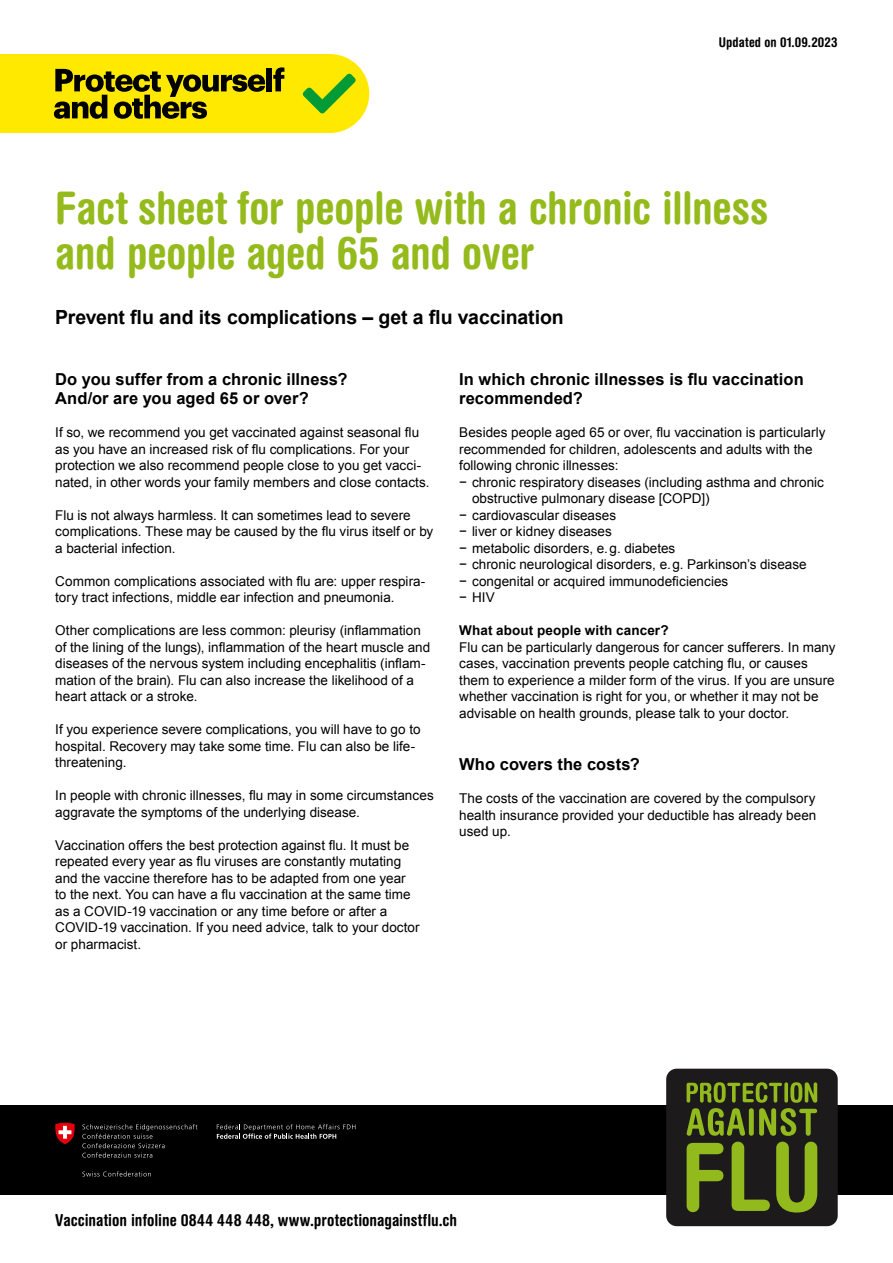
<style>
.page{position:relative;width:893px;height:1263px;background:#fff}
.page>*{position:absolute;margin:0;border:0;box-sizing:border-box;transform-origin:0 0}
.t1{font:700 condensed 45px/45px "Helvetica Rounded";letter-spacing:-.01em;color:#94ba1c}
.t2{font:700 19.5px "Arial";letter-spacing:-.005em;color:#000}
.t3{font:700 16.5px/19.5px "Arial";letter-spacing:.005em;color:#000}
.t4{font:700 condensed 16.5px "Helvetica Rounded";color:#000}
.t5{font:13.5px/16.5px "Arial";color:#000}
.t6{font:700 13.5px "Arial";letter-spacing:.01em;color:#000}
.t7{font:700 condensed 13.5px "Helvetica Rounded";letter-spacing:.01em;color:#000}
</style>
<div class="page">
<div style="left:0;top:1106px;width:893px;height:89px;background:#000"></div>
<svg style="left:217px;top:1124px;width:138px;height:15px"></svg>
<svg style="left:82px;top:1124px;width:116px;height:34px"></svg>
<svg style="left:82px;top:1171px;width:69px;height:5px"></svg>
<svg style="left:55px;top:1123px;width:20px;height:21px"></svg>
<svg style="left:0;top:54px;width:369px;height:79px;background:#d1c307"></svg>
<div style="left:666px;top:1069px;width:172px;height:157px;background:#1c1a1b;border-radius:11px"></div>
<svg style="left:687px;top:1143px;width:36px;height:69px"></svg>
<svg style="left:732px;top:1142px;width:38px;height:69px"></svg>
<svg style="left:776px;top:1142px;width:41px;height:70px"></svg>
<svg style="left:687px;top:1082px;width:130px;height:54px"></svg>
<p class="t7" style="left:719px;top:34px;width:120px">Updated on 01.09.2023</p>
<h1 class="t1" style="left:55px;top:185px;width:715px">Fact sheet for people with a chronic illness and people aged 65 and over</h1>
<h2 class="t2" style="left:55px;top:304px;width:510px">Prevent flu and its complications – get a flu vaccination</h2>
<p class="t3" style="left:55px;top:370px;width:294px">Do you suffer from a chronic illness?<br>And/or are you aged 65 or over?</p>
<p class="t5" style="left:55px;top:424px;width:376px">If so, we recommend you get vaccinated against seasonal flu as you have an increased risk of flu complications. For your protection we also recommend people close to you get vacci&shy;nated, in other words your family members and close contacts.</p>
<p class="t5" style="left:55px;top:507px;width:380px">Flu is not always harmless. It can sometimes lead to severe complications. These may be caused by the flu virus itself or by a bacterial infection.</p>
<p class="t5" style="left:55px;top:573px;width:372px">Common complications associated with flu are: upper respira&shy;tory tract infections, middle ear infection and pneumonia.</p>
<p class="t5" style="left:55px;top:622px;width:376px">Other complications are less common: pleurisy (inflammation of the lining of the lungs), inflammation of the heart muscle and diseases of the nervous system including encephalitis (inflam&shy;mation of the brain). Flu can also increase the likelihood of a heart attack or a stroke.</p>
<p class="t5" style="left:55px;top:721px;width:367px">If you experience severe complications, you will have to go to hospital. Recovery may take some time. Flu can also be life&shy;threatening.</p>
<p class="t5" style="left:55px;top:787px;width:380px">In people with chronic illnesses, flu may in some circumstances aggravate the symptoms of the underlying disease.</p>
<p class="t5" style="left:55px;top:837px;width:366px">Vaccination offers the best protection against flu. It must be repeated every year as flu viruses are constantly mutating and the vaccine therefore has to be adapted from one year to the next. You can have a flu vaccination at the same time as a COVID-19 vaccination or any time before or after a COVID-19 vaccination. If you need advice, talk to your doctor or pharmacist.</p>
<p class="t3" style="left:459px;top:370px;width:346px">In which chronic illnesses is flu vaccination recommended?</p>
<p class="t5" style="left:459px;top:424px;width:368px">Besides people aged 65 or over, flu vaccination is particularly</p>
<p class="t5" style="left:459px;top:441px;width:355px">recommended for children, adolescents and adults with the</p>
<p class="t5" style="left:459px;top:457px;width:161px">following chronic illnesses:</p>
<p class="t5" style="left:459px;top:474px;width:366px">− chronic respiratory diseases (including asthma and chronic</p>
<p class="t5" style="left:472px;top:490px;width:239px">obstructive pulmonary disease [COPD])</p>
<p class="t5" style="left:459px;top:507px;width:158px">− cardiovascular diseases</p>
<p class="t5" style="left:459px;top:523px;width:154px">− liver or kidney diseases</p>
<p class="t5" style="left:459px;top:540px;width:218px">− metabolic disorders, e.g. diabetes</p>
<p class="t5" style="left:459px;top:556px;width:349px">− chronic neurological disorders, e.g. Parkinsonʼs disease</p>
<p class="t5" style="left:459px;top:573px;width:271px">− congenital or acquired immunodeficiencies</p>
<p class="t5" style="left:459px;top:589px;width:37px">− HIV</p>
<p class="t6" style="left:459px;top:622px;width:211px">What about people with cancer?</p>
<p class="t5" style="left:459px;top:639px;width:378px">Flu can be particularly dangerous for cancer sufferers. In many cases, vaccination prevents people catching flu, or causes them to experience a milder form of the virus. If you are unsure whether vaccination is right for you, or whether it may not be advisable on health grounds, please talk to your doctor.</p>
<p class="t3" style="left:459px;top:755px;width:182px">Who covers the costs?</p>
<p class="t5" style="left:459px;top:790px;width:359px;text-align:justify">The costs of the vaccination are covered by the compulsory health insurance provided your deductible has already been used up.</p>
<p class="t4" style="left:55px;top:1210px;width:403px">Vaccination infoline 0844 448 448, www.protectionagainstflu.ch</p>
</div>
